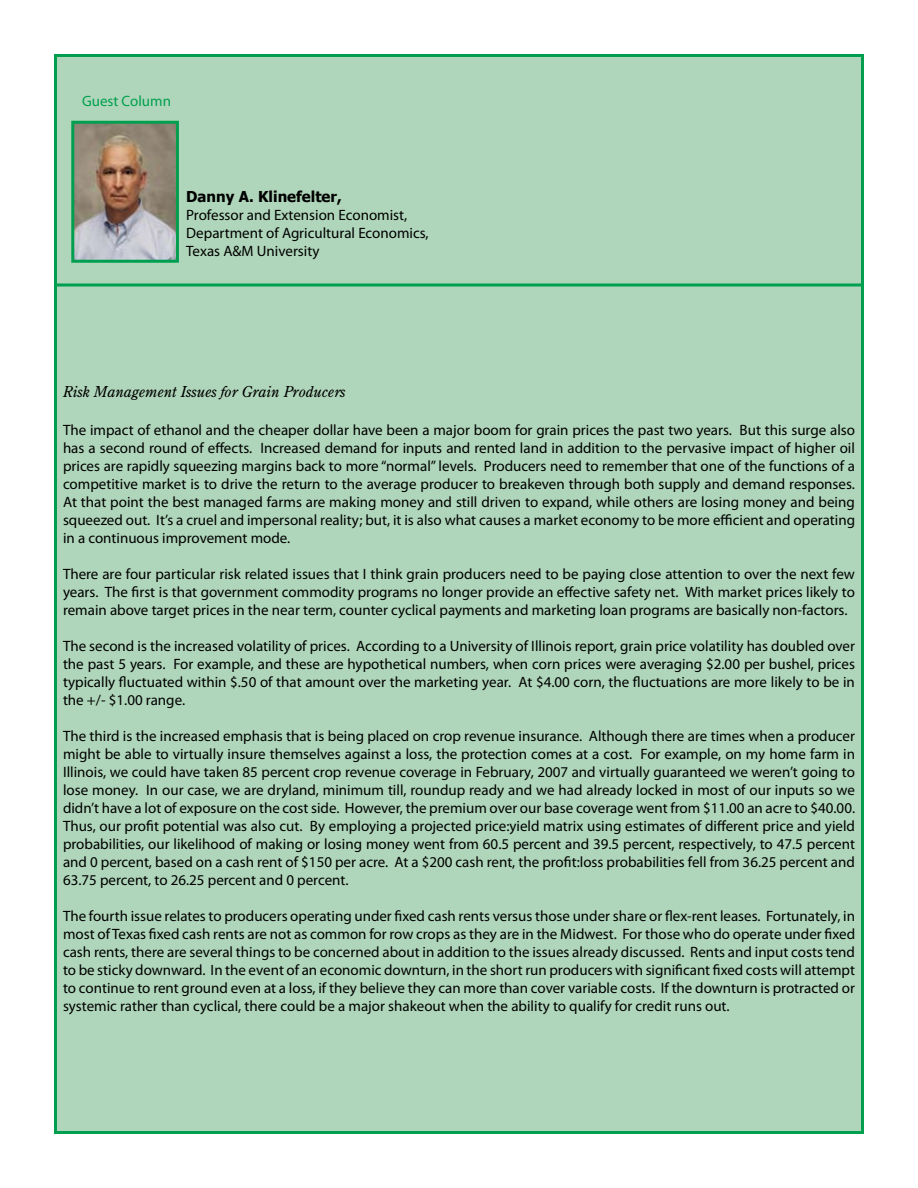
<style>
.page{position:relative;width:918px;height:1188px;background:#fff}
.page>*{position:absolute;margin:0;border:0;box-sizing:border-box;transform-origin:0 0}
.t1{font:15px/18px "Myriad Pro";color:#000;text-align:justify}
.t2{font:italic 15px "Century Old Style Std";color:#000}
.t3{font:700 15px "Tahoma";color:#000}
.t4{font:15px "Myriad Pro";color:#009f4f}
</style>
<div class="page">
<div style="left:56px;top:55px;width:806px;height:232px;background:#afd6ba"></div>
<div style="left:54px;top:54px;width:810px;height:234px;border:3px solid #009f4f"></div>
<div style="left:56px;top:285px;width:806px;height:847px;background:#afd6ba"></div>
<img style="left:75px;top:125px;width:100px;height:134px">
<div style="left:71px;top:121px;width:108px;height:142px;border:3px solid #009f4f"></div>
<p class="t4" style="left:82px;top:92px;width:90px">Guest Column</p>
<p class="t3" style="left:186px;top:186px;width:157px">Danny A. Klinefelter,</p>
<p class="t1" style="left:186px;top:205px;width:244px;text-align:left">Professor and Extension Economist,<br>Department of Agricultural Economics,<br>Texas A&amp;M University</p>
<p class="t2" style="left:63px;top:382px;width:284px">Risk Management Issues for Grain Producers</p>
<p class="t1" style="left:63px;top:420px;width:794px">The impact of ethanol and the cheaper dollar have been a major boom for grain prices the past two years. But this surge also has a second round of effects. Increased demand for inputs and rented land in addition to the pervasive impact of higher oil prices are rapidly squeezing margins back to more “normal” levels. Producers need to remember that one of the functions of a competitive market is to drive the return to the average producer to breakeven through both supply and demand responses.<br>At that point the best managed farms are making money and still driven to expand, while others are losing money and being squeezed out. It’s a cruel and impersonal reality; but, it is also what causes a market economy to be more efficient and operating in a continuous improvement mode.</p>
<p class="t1" style="left:63px;top:564px;width:794px">There are four particular risk related issues that I think grain producers need to be paying close attention to over the next few years. The first is that government commodity programs no longer provide an effective safety net. With market prices likely to remain above target prices in the near term, counter cyclical payments and marketing loan programs are basically non-factors.</p>
<p class="t1" style="left:63px;top:636px;width:794px">The second is the increased volatility of prices. According to a University of Illinois report, grain price volatility has doubled over the past 5 years. For example, and these are hypothetical numbers, when corn prices were averaging $2.00 per bushel, prices typically fluctuated within $.50 of that amount over the marketing year. At $4.00 corn, the fluctuations are more likely to be in the +/- $1.00 range.</p>
<p class="t1" style="left:63px;top:726px;width:794px">The third is the increased emphasis that is being placed on crop revenue insurance. Although there are times when a producer might be able to virtually insure themselves against a loss, the protection comes at a cost. For example, on my home farm in Illinois, we could have taken 85 percent crop revenue coverage in February, 2007 and virtually guaranteed we weren’t going to lose money. In our case, we are dryland, minimum till, roundup ready and we had already locked in most of our inputs so we didn’t have a lot of exposure on the cost side. However, the premium over our base coverage went from $11.00 an acre to $40.00.<br>Thus, our profit potential was also cut. By employing a projected price:yield matrix using estimates of different price and yield probabilities, our likelihood of making or losing money went from 60.5 percent and 39.5 percent, respectively, to 47.5 percent and 0 percent, based on a cash rent of $150 per acre. At a $200 cash rent, the profit:loss probabilities fell from 36.25 percent and 63.75 percent, to 26.25 percent and 0 percent.</p>
<p class="t1" style="left:63px;top:906px;width:794px">The fourth issue relates to producers operating under fixed cash rents versus those under share or flex-rent leases. Fortunately, in most of Texas fixed cash rents are not as common for row crops as they are in the Midwest. For those who do operate under fixed cash rents, there are several things to be concerned about in addition to the issues already discussed. Rents and input costs tend to be sticky downward. In the event of an economic downturn, in the short run producers with significant fixed costs will attempt to continue to rent ground even at a loss, if they believe they can more than cover variable costs. If the downturn is protracted or systemic rather than cyclical, there could be a major shakeout when the ability to qualify for credit runs out.</p>
</div>
